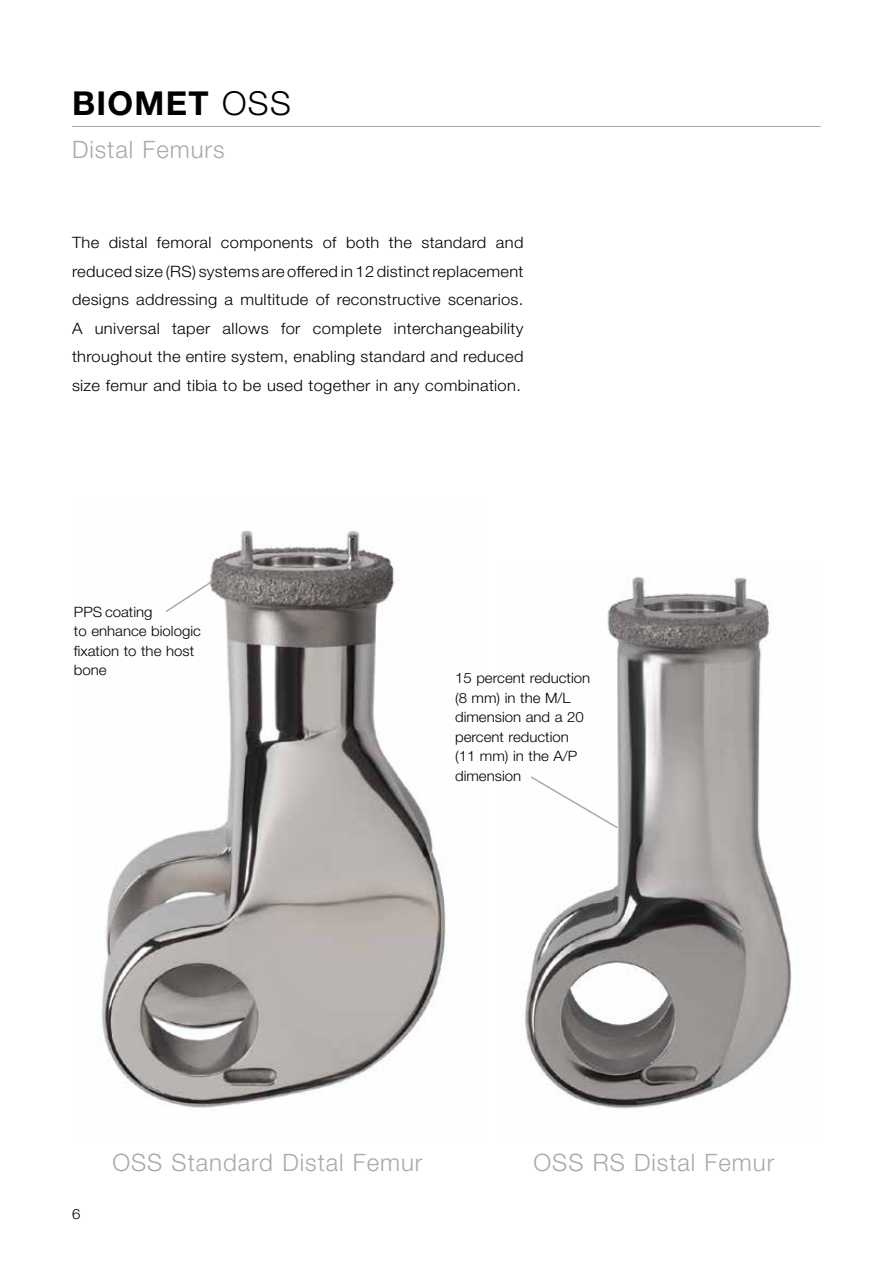
<style>
.page{position:relative;width:893px;height:1263px;background:#fff}
.page>*{position:absolute;margin:0;border:0;box-sizing:border-box;transform-origin:0 0}
.t1{font:700 33px "Helvetica Neue LT Std";letter-spacing:.04em;color:#000}
.t2{font:300 24px "Helvetica Neue LT Std";letter-spacing:.04em;color:#a7a9ac}
.t3{font:300 15.6px/28.5px "Helvetica Neue LT Std";letter-spacing:.02em;color:#000;text-align:justify;scale:1.05 1}
.t4{font:300 14.25px/19.5px "Helvetica Neue LT Std";color:#000;scale:1.05 1}
.s1{font-weight:300}
</style>
<div class="page">
<hr style="left:72px;top:126px;width:749px;height:1px;background:#a7a9ac">
<img style="left:101px;top:530px;width:345px;height:578px">
<img style="left:525px;top:576px;width:267px;height:533px">
<svg style="left:164px;top:579px;width:51px;height:35px"></svg>
<svg style="left:529px;top:775px;width:90px;height:55px"></svg>
<h1 class="t1" style="left:72px;top:83px;width:220px">BIOMET <span class="s1">OSS</span></h1>
<h2 class="t2" style="left:72px;top:135px;width:154px">Distal Femurs</h2>
<p class="t3" style="left:72px;top:228px;width:432px">The distal femoral components of both the standard and reduced size (RS) systems are offered in 12 distinct replacement designs addressing a multitude of reconstructive scenarios.<br>A universal taper allows for complete interchangeability throughout the entire system, enabling standard and reduced size femur and tibia to be used together in any combination.</p>
<p class="t4" style="left:74px;top:602px;width:122px">PPS coating<br>to enhance biologic fixation to the host bone</p>
<p class="t4" style="left:455px;top:668px;width:130px">15 percent reduction (8 mm) in the M/L dimension and a 20 percent reduction (11 mm) in the A/P dimension</p>
<p class="t4" style="left:72px;top:1204px;width:9px">6</p>
<h2 class="t2" style="left:112px;top:1147px;width:312px">OSS Standard Distal Femur</h2>
<h2 class="t2" style="left:534px;top:1148px;width:242px">OSS RS Distal Femur</h2>
</div>
